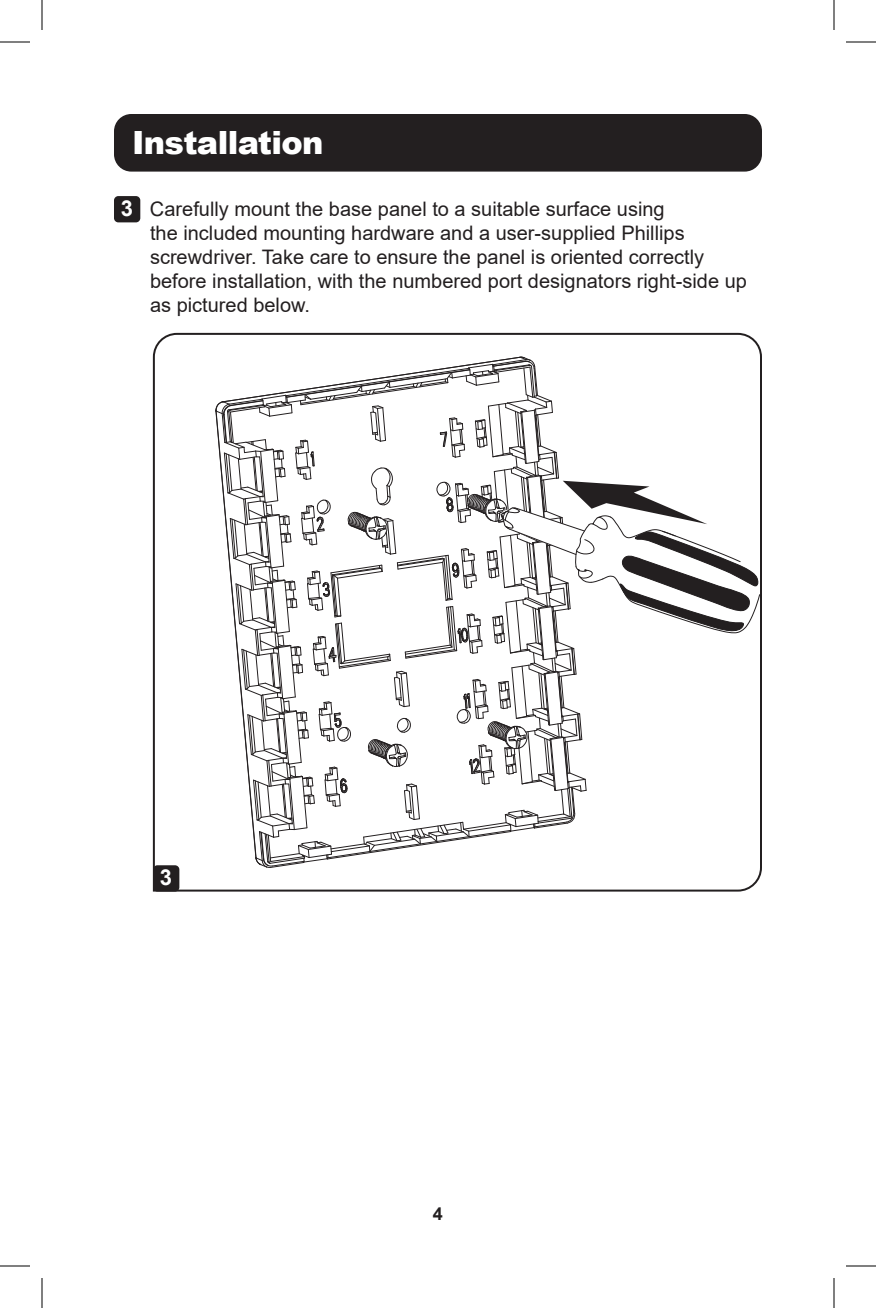
<style>
.page{position:relative;width:876px;height:1308px;background:#fff}
.page>*{position:absolute;margin:0;border:0;box-sizing:border-box;transform-origin:0 0}
.t1{font:900 32px "Arial";letter-spacing:-.02em;color:#fff}
.t2{font:700 22px "Arial";color:#fff}
.t3{font:20px/24px "Arial";color:#231f20}
.t4{font:700 18px "Arial";color:#231f20}
</style>
<div class="page">
<div style="left:114px;top:114px;width:648px;height:58px;background:#231f20;border-radius:17px"></div>
<div style="left:114px;top:196px;width:26px;height:26px;background:#231f20;border-radius:4px"></div>
<svg style="left:152px;top:332px;width:610px;height:560px"></svg>
<div style="left:153px;top:865px;width:26px;height:27px;background:#231f20;border-radius:4px"></div>
<hr style="left:0;top:42px;width:30px;height:1px;background:#000">
<hr style="left:846px;top:42px;width:30px;height:1px;background:#000">
<hr style="left:0;top:1266px;width:30px;height:1px;background:#000">
<hr style="left:846px;top:1266px;width:30px;height:1px;background:#000">
<hr style="left:42px;top:0;width:1px;height:30px;background:#000">
<hr style="left:42px;top:1278px;width:1px;height:30px;background:#000">
<hr style="left:834px;top:0;width:1px;height:30px;background:#000">
<hr style="left:834px;top:1278px;width:1px;height:30px;background:#000">
<p class="t1" style="left:132px;top:120px;width:193px">Installation</p>
<p class="t2" style="left:121px;top:193px;width:14px">3</p>
<p class="t3" style="left:150px;top:197px;width:598px">Carefully mount the base panel to a suitable surface using<br>the included mounting hardware and a user-supplied Phillips screwdriver. Take care to ensure the panel is oriented correctly before installation, with the numbered port designators right-side up as pictured below.</p>
<p class="t2" style="left:160px;top:862px;width:14px">3</p>
<p class="t4" style="left:433px;top:1201px;width:12px">4</p>
</div>
